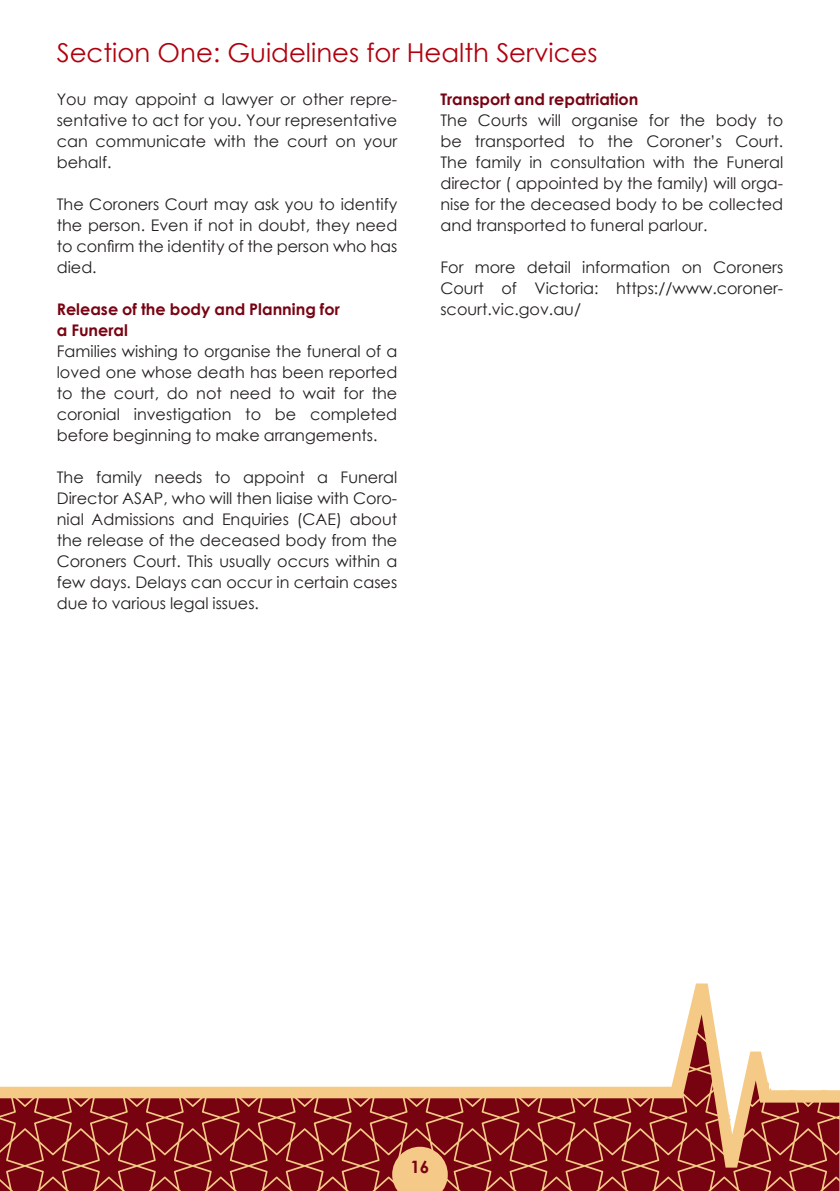
<style>
.page{position:relative;width:840px;height:1191px;background:#fff}
.page>*{position:absolute;margin:0;border:0;box-sizing:border-box;transform-origin:0 0}
.t1{font:26px "Century Gothic";color:#b0000d}
.t2{font:700 17px "Century Gothic";color:#780312}
._2__Body_Copy{font:16px/21px "Century Gothic";color:#231f20;text-align:justify}
._2_1_Forward_Bold_re{font:700 16px "Century Gothic";color:#780312}
</style>
<div class="page">
<svg style="left:0;top:1167px;width:839px;height:24px;background:#871e20"></svg>
<svg style="left:0;top:983px;width:839px;height:184px"></svg>
<svg style="left:392px;top:1146px;width:55px;height:45px;background:#e3ad76"></svg>
<h1 class="t1" style="left:57px;top:34px;width:542px">Section One: Guidelines for Health Services</h1>
<p class="_2__Body_Copy" style="left:57px;top:88px;width:342px">You may appoint a lawyer or other repre&shy;sentative to act for you. Your representative can communicate with the court on your behalf.</p>
<p class="_2__Body_Copy" style="left:57px;top:193px;width:342px">The Coroners Court may ask you to identify the person. Even if not in doubt, they need to confirm the identity of the person who has died.</p>
<p class="_2_1_Forward_Bold_re" style="left:57px;top:297px;width:284px">Release of the body and Planning for</p>
<p class="_2_1_Forward_Bold_re" style="left:57px;top:318px;width:73px">a Funeral</p>
<p class="_2__Body_Copy" style="left:57px;top:340px;width:342px">Families wishing to organise the funeral of a loved one whose death has been reported to the court, do not need to wait for the coronial investigation to be completed before beginning to make arrangements.</p>
<p class="_2__Body_Copy" style="left:57px;top:466px;width:342px">The family needs to appoint a Funeral Director ASAP, who will then liaise with Coro&shy;nial Admissions and Enquiries (CAE) about the release of the deceased body from the Coroners Court. This usually occurs within a few days. Delays can occur in certain cases due to various legal issues.</p>
<p class="_2_1_Forward_Bold_re" style="left:440px;top:87px;width:199px">Transport and repatriation</p>
<p class="_2__Body_Copy" style="left:440px;top:109px;width:344px">The Courts will organise for the body to be transported to the Coroner’s Court.<br>The family in consultation with the Funeral director ( appointed by the family) will orga&shy;nise for the deceased body to be collected and transported to funeral parlour.</p>
<p class="_2__Body_Copy" style="left:440px;top:256px;width:344px">For more detail information on Coroners Court of Victoria: https://www.coroner&shy;scourt.vic.gov.au/</p>
<p class="t2" style="left:410px;top:1154px;width:21px">16</p>
</div>
